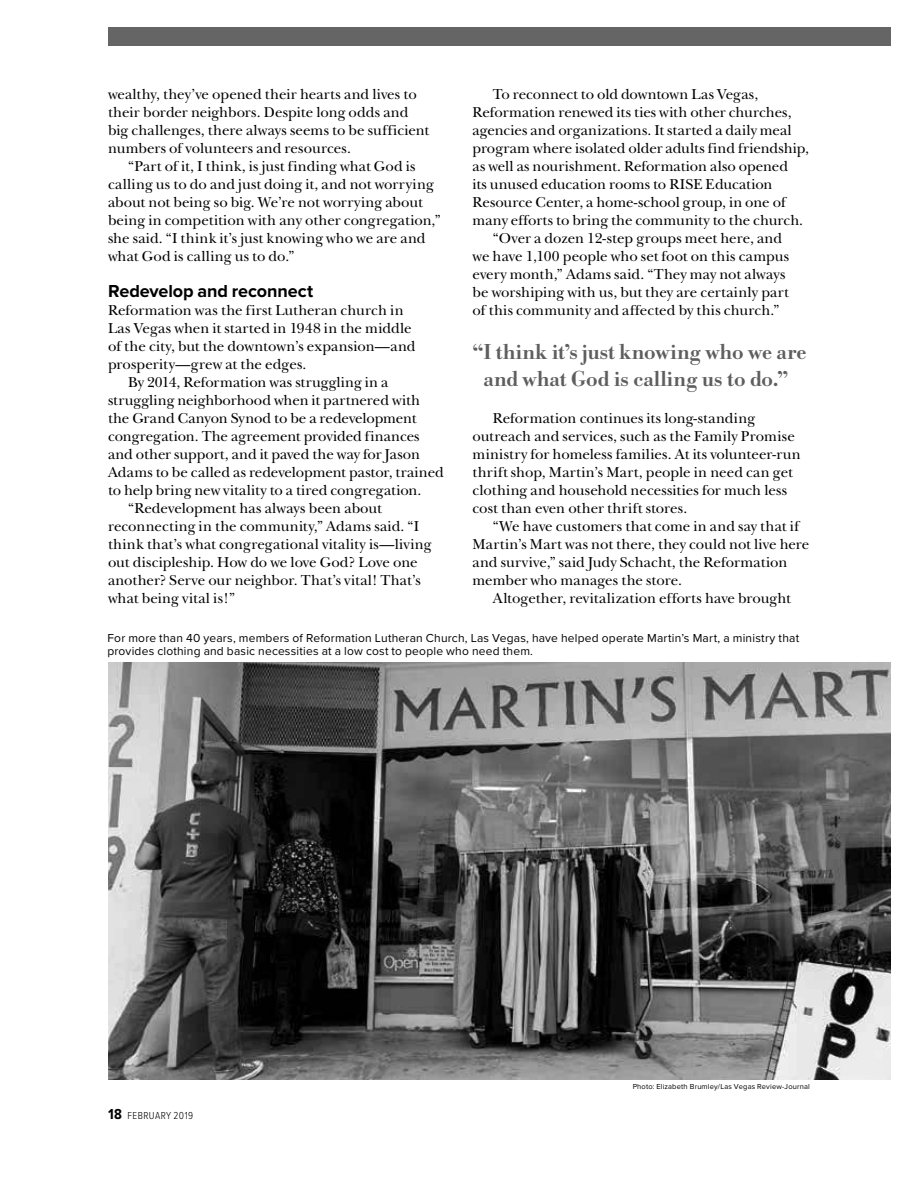
<style>
.page{position:relative;width:918px;height:1188px;background:#fff}
.page>*{position:absolute;margin:0;border:0;box-sizing:border-box;transform-origin:0 0}
.t1{font:500 22.5px/27px "Bodoni URW";letter-spacing:.01em;color:#5e5e5e;text-align:center}
.t2{font:700 18px "Proxima Nova";letter-spacing:-.005em;color:#000}
.t3{font:15px/18px "New Baskerville";color:#000}
.t4{font:12px/13.5px "Proxima Nova";letter-spacing:.015em;color:#000}
.t5{font:300 10.5px "Proxima Nova Cond";letter-spacing:.035em;color:#000}
.t6{font:7.5px "Proxima Nova";letter-spacing:.025em;color:#000}
.s1{font-weight:700;font-size:15px}
</style>
<div class="page">
<img style="left:108px;top:662px;width:783px;height:418px">
<div style="left:108px;top:27px;width:783px;height:19px;background:#656565"></div>
<p class="t3" style="left:108px;top:85px;width:323px">wealthy, they’ve opened their hearts and lives to their border neighbors. Despite long odds and big challenges, there always seems to be sufficient numbers of volunteers and resources.</p>
<p class="t3" style="left:108px;top:157px;width:334px;text-indent:20px">“Part of it, I think, is just finding what God is calling us to do and just doing it, and not worrying about not being so big. We’re not worrying about being in competition with any other congregation,” she said. “I think it’s just knowing who we are and what God is calling us to do.”</p>
<p class="t2" style="left:108px;top:278px;width:207px">Redevelop and reconnect</p>
<p class="t3" style="left:108px;top:301px;width:297px">Reformation was the first Lutheran church in</p>
<p class="t3" style="left:108px;top:319px;width:305px">Las Vegas when it started in 1948 in the middle</p>
<p class="t3" style="left:108px;top:337px;width:309px">of the city, but the downtown’s expansion—and</p>
<p class="t3" style="left:108px;top:355px;width:200px">prosperity—grew at the edges.</p>
<p class="t3" style="left:128px;top:373px;width:262px">By 2014, Reformation was struggling in a</p>
<p class="t3" style="left:108px;top:391px;width:314px">struggling neighborhood when it partnered with</p>
<p class="t3" style="left:108px;top:409px;width:310px">the Grand Canyon Synod to be a redevelopment</p>
<p class="t3" style="left:108px;top:427px;width:313px">congregation. The agreement provided finances</p>
<p class="t3" style="left:108px;top:445px;width:314px">and other support, and it paved the way for Jason</p>
<p class="t3" style="left:108px;top:463px;width:337px">Adams to be called as redevelopment pastor, trained</p>
<p class="t3" style="left:108px;top:481px;width:315px">to help bring new vitality to a tired congregation.</p>
<p class="t3" style="left:128px;top:499px;width:255px">“Redevelopment has always been about</p>
<p class="t3" style="left:108px;top:517px;width:313px">reconnecting in the community,” Adams said. “I</p>
<p class="t3" style="left:108px;top:535px;width:325px">think that’s what congregational vitality is—living</p>
<p class="t3" style="left:108px;top:553px;width:311px">out discipleship. How do we love God? Love one</p>
<p class="t3" style="left:108px;top:571px;width:314px">another? Serve our neighbor. That’s vital! That’s</p>
<p class="t3" style="left:108px;top:589px;width:129px">what being vital is!”</p>
<p class="t3" style="left:493px;top:85px;width:267px">To reconnect to old downtown Las Vegas,</p>
<p class="t3" style="left:472px;top:103px;width:321px">Reformation renewed its ties with other churches,</p>
<p class="t3" style="left:472px;top:121px;width:321px">agencies and organizations. It started a daily meal</p>
<p class="t3" style="left:472px;top:139px;width:338px">program where isolated older adults find friendship,</p>
<p class="t3" style="left:472px;top:157px;width:317px">as well as nourishment. Reformation also opened</p>
<p class="t3" style="left:472px;top:175px;width:302px">its unused education rooms to RISE Education</p>
<p class="t3" style="left:472px;top:193px;width:315px">Resource Center, a home-school group, in one of</p>
<p class="t3" style="left:472px;top:211px;width:332px">many efforts to bring the community to the church.</p>
<p class="t3" style="left:493px;top:229px;width:291px">“Over a dozen 12-step groups meet here, and</p>
<p class="t3" style="left:472px;top:247px;width:318px">we have 1,100 people who set foot on this campus</p>
<p class="t3" style="left:472px;top:265px;width:314px">every month,” Adams said. “They may not always</p>
<p class="t3" style="left:472px;top:283px;width:318px">be worshiping with us, but they are certainly part</p>
<p class="t3" style="left:472px;top:301px;width:308px">of this community and affected by this church.”</p>
<h1 class="t1" style="left:472px;top:339px;width:336px">“I think it’s just knowing who we are and what God is calling us to do.”</h1>
<p class="t3" style="left:472px;top:409px;width:330px;text-indent:20px">Reformation continues its long-standing outreach and services, such as the Family Promise ministry for homeless families. At its volunteer-run thrift shop, Martin’s Mart, people in need can get clothing and household necessities for much less cost than even other thrift stores.</p>
<p class="t3" style="left:472px;top:517px;width:338px;text-indent:20px">“We have customers that come in and say that if Martin’s Mart was not there, they could not live here and survive,” said Judy Schacht, the Reformation member who manages the store.</p>
<p class="t3" style="left:493px;top:589px;width:300px">Altogether, revitalization efforts have brought</p>
<p class="t4" style="left:107px;top:630px;width:693px">For more than 40 years, members of Reformation Lutheran Church, Las Vegas, have helped operate Martin’s Mart, a ministry that provides clothing and basic necessities at a low cost to people who need them.</p>
<p class="t5" style="left:108px;top:1108px;width:87px"><span class="s1">18</span> FEBRUARY 2019</p>
<p class="t6" style="left:633px;top:1081px;width:179px">Photo: Elizabeth Brumley/Las Vegas Review-Journal</p>
</div>
